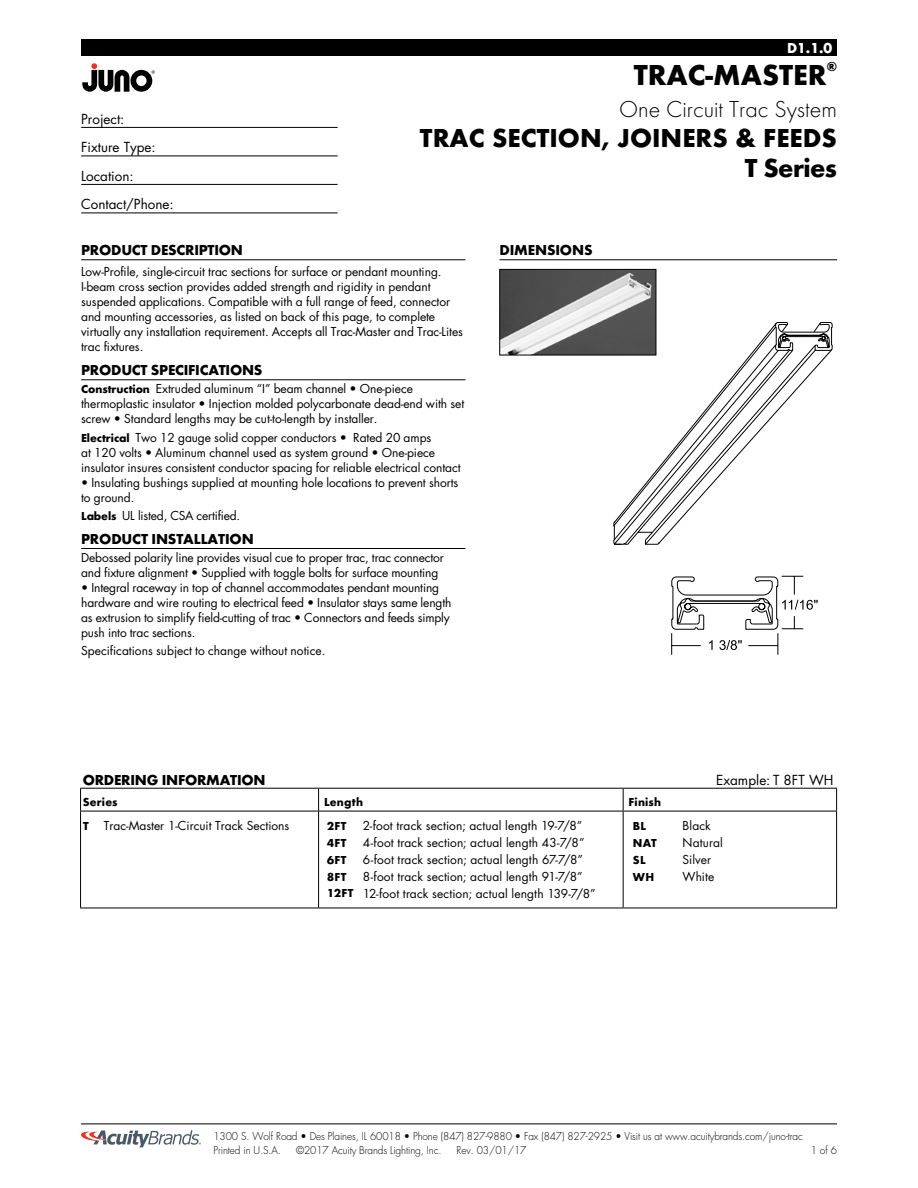
<style>
.page{position:relative;width:918px;height:1188px;background:#fff}
.page>*{position:absolute;margin:0;border:0;box-sizing:border-box;transform-origin:0 0}
.t1{font:30px "Futura Bold DTC";color:#000}
.t2{font:27px/30.3px "Futura Bold DTC";color:#000;text-align:right}
.t3{font:24px "Futura Light DTC";color:#000}
.t4{font:15px "Futura Bold DTC";letter-spacing:-.015em;color:#000}
.t5{font:15px "Futura Bold DTC";color:#fff}
.t6{font:13.5px/28.5px "Futura";color:#000}
.t7{font:13.5px "Futura Bold DTC";color:#000}
.t8{font:12px/15px "Futura";letter-spacing:-.005em;color:#000}
.t9{font:12px "Futura";letter-spacing:.015em;color:#000}
.t10{font:12px "Futura Bold DTC";letter-spacing:.02em;color:#000}
.t11{font:300 10.5px/14.1px "Futura";letter-spacing:-.01em;color:#000;scale:.96 1}
.s1{font-family:"Futura Bold DTC"}
</style>
<div class="page">
<svg style="left:81px;top:1130px;width:120px;height:17px"></svg>
<hr style="left:81px;top:1124px;width:756px;height:1px;background:#000">
<div style="left:81px;top:39px;width:756px;height:17px;background:#000"></div>
<svg style="left:82px;top:63px;width:73px;height:29px"></svg>
<hr style="left:81px;top:127px;width:257px;height:1px;background:#000">
<hr style="left:81px;top:156px;width:257px;height:1px;background:#000">
<hr style="left:81px;top:184px;width:257px;height:1px;background:#000">
<hr style="left:81px;top:213px;width:257px;height:1px;background:#000">
<hr style="left:500px;top:260px;width:337px;height:1px;background:#000">
<svg style="left:613px;top:322px;width:220px;height:333px"></svg>
<svg style="left:679px;top:322px;width:142px;height:303px"></svg>
<img style="left:501px;top:271px;width:153px;height:82px">
<div style="left:499px;top:269px;width:157px;height:86px;border:1px solid #000"></div>
<hr style="left:81px;top:260px;width:384px;height:1px;background:#000">
<hr style="left:81px;top:380px;width:384px;height:1px;background:#000">
<hr style="left:81px;top:548px;width:384px;height:1px;background:#000">
<hr style="left:80px;top:811px;width:1px;height:97px;background:#000">
<hr style="left:80px;top:908px;width:239px;height:1px;background:#000">
<hr style="left:319px;top:908px;width:304px;height:1px;background:#000">
<hr style="left:623px;top:908px;width:214px;height:1px;background:#000">
<hr style="left:318px;top:811px;width:1px;height:97px;background:#000">
<hr style="left:623px;top:811px;width:1px;height:97px;background:#000">
<hr style="left:836px;top:811px;width:1px;height:97px;background:#000">
<svg style="left:80px;top:789px;width:1px;height:22px"></svg>
<svg style="left:318px;top:789px;width:1px;height:22px"></svg>
<svg style="left:623px;top:789px;width:1px;height:22px"></svg>
<svg style="left:836px;top:789px;width:1px;height:22px"></svg>
<hr style="left:80px;top:811px;width:239px;height:1px;background:#000">
<hr style="left:319px;top:811px;width:304px;height:1px;background:#000">
<hr style="left:623px;top:811px;width:214px;height:1px;background:#000">
<hr style="left:80px;top:788px;width:239px;height:1px;background:#000">
<hr style="left:319px;top:788px;width:304px;height:1px;background:#000">
<hr style="left:623px;top:788px;width:214px;height:1px;background:#000">
<p class="t5" style="left:787px;top:39px;width:47px">D1.1.0</p>
<h1 class="t1" style="left:634px;top:57px;width:195px">TRAC-MASTER</h1>
<p class="t7" style="left:827px;top:59px;width:12px">®</p>
<h3 class="t3" style="left:619px;top:96px;width:219px">One Circuit Trac System</h3>
<h2 class="t2" style="left:420px;top:123px;width:419px">TRAC SECTION, JOINERS &amp; FEEDS<br>T Series</h2>
<p class="t6" style="left:81px;top:104px;width:94px">Project:<br>Fixture Type:<br>Location:<br>Contact/Phone:</p>
<p class="t4" style="left:81px;top:241px;width:163px">PRODUCT DESCRIPTION</p>
<p class="t4" style="left:500px;top:241px;width:95px">DIMENSIONS</p>
<p class="t8" style="left:81px;top:264px;width:383px">Low-Profile, single-circuit trac sections for surface or pendant mounting.<br>I-beam cross section provides added strength and rigidity in pendant suspended applications. Compatible with a full range of feed, connector and mounting accessories, as listed on back of this page, to complete virtually any installation requirement. Accepts all Trac-Master and Trac-Lites trac fixtures.</p>
<p class="t4" style="left:81px;top:361px;width:183px">PRODUCT SPECIFICATIONS</p>
<p class="t8" style="left:81px;top:381px;width:385px"><span class="s1">Construction</span> Extruded aluminum “I” beam channel • One-piece thermoplastic insulator • Injection molded polycarbonate dead-end with set screw • Standard lengths may be cut-to-length by installer.</p>
<p class="t8" style="left:81px;top:429px;width:381px"><span class="s1">Electrical</span> Two 12 gauge solid copper conductors • Rated 20 amps<br>at 120 volts • Aluminum channel used as system ground • One-piece insulator insures consistent conductor spacing for reliable electrical contact</p>
<p class="t8" style="left:81px;top:474px;width:379px">• Insulating bushings supplied at mounting hole locations to prevent shorts to ground.</p>
<p class="t8" style="left:81px;top:508px;width:161px"><span class="s1">Labels</span> UL listed, CSA certified.</p>
<p class="t4" style="left:81px;top:530px;width:174px">PRODUCT INSTALLATION</p>
<p class="t8" style="left:81px;top:550px;width:364px">Debossed polarity line provides visual cue to proper trac, trac connector and fixture alignment • Supplied with toggle bolts for surface mounting</p>
<p class="t8" style="left:81px;top:580px;width:372px">• Integral raceway in top of channel accommodates pendant mounting hardware and wire routing to electrical feed • Insulator stays same length as extrusion to simplify field-cutting of trac • Connectors and feeds simply push into trac sections.</p>
<p class="t8" style="left:81px;top:643px;width:246px">Specifications subject to change without notice.</p>
<p class="t4" style="left:83px;top:771px;width:184px">ORDERING INFORMATION</p>
<p class="t6" style="left:716px;top:766px;width:119px">Example: T 8FT WH</p>
<p class="t10" style="left:83px;top:795px;width:37px">Series</p>
<p class="t10" style="left:324px;top:795px;width:41px">Length</p>
<p class="t10" style="left:629px;top:795px;width:34px">Finish</p>
<p class="t10" style="left:83px;top:819px;width:7px">T</p>
<p class="t8" style="left:104px;top:818px;width:187px">Trac-Master 1-Circuit Track Sections</p>
<p class="t10" style="left:327px;top:819px;width:21px">2FT</p>
<p class="t9" style="left:363px;top:818px;width:221px">2-foot track section; actual length 19-7/8”</p>
<p class="t10" style="left:327px;top:836px;width:21px">4FT</p>
<p class="t9" style="left:363px;top:834px;width:223px">4-foot track section; actual length 43-7/8”</p>
<p class="t10" style="left:327px;top:852px;width:21px">6FT</p>
<p class="t9" style="left:363px;top:851px;width:222px">6-foot track section; actual length 67-7/8”</p>
<p class="t10" style="left:327px;top:869px;width:21px">8FT</p>
<p class="t10" style="left:633px;top:819px;width:15px">BL</p>
<p class="t8" style="left:683px;top:818px;width:30px">Black</p>
<p class="t10" style="left:633px;top:836px;width:25px">NAT</p>
<p class="t8" style="left:683px;top:835px;width:42px">Natural</p>
<p class="t10" style="left:633px;top:852px;width:14px">SL</p>
<p class="t8" style="left:683px;top:852px;width:30px">Silver</p>
<p class="t10" style="left:633px;top:869px;width:23px">WH</p>
<p class="t8" style="left:683px;top:869px;width:33px">White</p>
<p class="t8" style="left:327px;top:868px;width:270px;line-height:17px;text-indent:36px">8-foot track section; actual length 91-7/8”<br><span class="s1">12FT</span> 12-foot track section; actual length 139-7/8”</p>
<p class="t11" style="left:213px;top:1129px;width:616px">1300 S. Wolf Road • Des Plaines, IL 60018 • Phone (847) 827-9880 • Fax (847) 827-2925 • Visit us at www.acuitybrands.com/juno-trac<br>Printed in U.S.A.</p>
<p class="t11" style="left:296px;top:1143px;width:153px">©2017 Acuity Brands Lighting, Inc.</p>
<p class="t11" style="left:457px;top:1143px;width:74px">Rev. 03/01/17</p>
<p class="t11" style="left:811px;top:1144px;width:29px">1 of 6</p>
</div>
